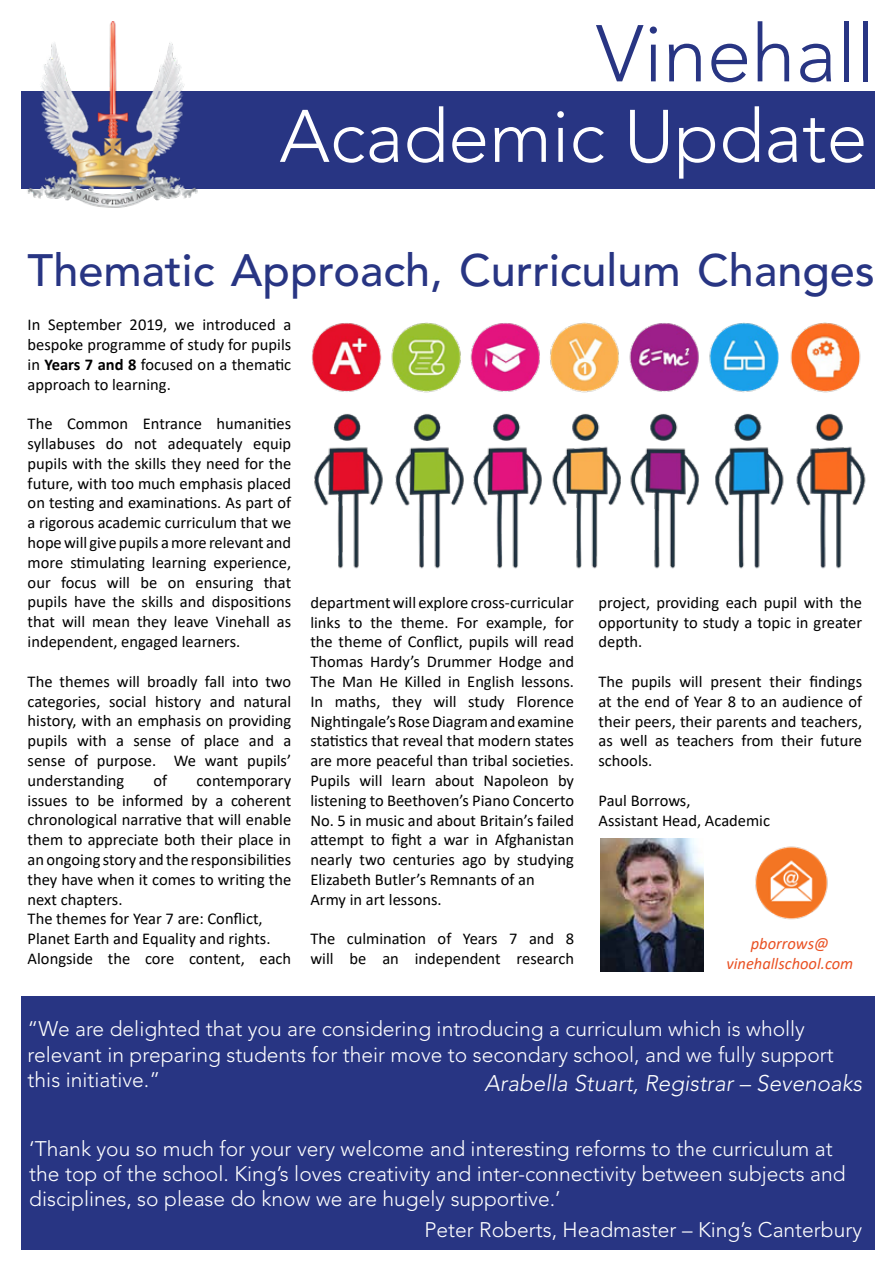
<style>
.page{position:relative;width:893px;height:1263px;background:#fff}
.page>*{position:absolute;margin:0;border:0;box-sizing:border-box;transform-origin:0 0}
.t1{font:300 79.5px "Avenir LT Std";color:#283583}
.t2{font:300 73.5px "Avenir LT Std";color:#fff}
.t3{font:500 45px "Avenir LT Std";color:#283583}
.t4{font:italic 300 22.5px "Avenir LT Std";color:#fff}
.t5{font:300 21px/25.2px "Avenir LT Std";color:#fff}
.t6{font:16.5px/19.8px "Calibri";color:#000;text-align:justify}
.t7{font:italic 16.5px/19.8px "Calibri";color:#e95123;text-align:center}
.s1{font-weight:700}
</style>
<div class="page">
<div style="left:21px;top:91px;width:854px;height:98px;background:#283583"></div>
<img style="left:27px;top:21px;width:171px;height:187px">
<img style="left:311px;top:322px;width:555px;height:247px">
<div style="left:21px;top:997px;width:854px;height:253px;background:#283583"></div>
<img style="left:755px;top:846px;width:73px;height:74px">
<img style="left:601px;top:838px;width:103px;height:134px">
<h1 class="t1" style="left:596px;top:7px;width:280px">Vinehall</h1>
<h2 class="t2" style="left:279px;top:93px;width:589px">Academic Update</h2>
<h3 class="t3" style="left:28px;top:245px;width:849px">Thematic Approach, Curriculum Changes</h3>
<p class="t6" style="left:28px;top:314px;width:265px">In September 2019, we introduced a bespoke programme of study for pupils in <span class="s1">Years 7 and 8</span> focused on a thematic approach to learning.</p>
<p class="t6" style="left:28px;top:413px;width:265px">The Common Entrance humanities syllabuses do not adequately equip pupils with the skills they need for the future, with too much emphasis placed on testing and examinations. As part of a rigorous academic curriculum that we hope will give pupils a more relevant and more stimulating learning experience, our focus will be on ensuring that pupils have the skills and dispositions that will mean they leave Vinehall as independent, engaged learners.</p>
<p class="t6" style="left:28px;top:671px;width:265px">The themes will broadly fall into two categories, social history and natural history, with an emphasis on providing pupils with a sense of place and a sense of purpose. We want pupils’ understanding</p>
<p class="t6" style="left:154px;top:770px;width:15px">of</p>
<p class="t6" style="left:28px;top:770px;width:265px;text-align:left;text-indent:169px">contemporary issues to be informed by a coherent chronological narrative that will enable them to appreciate both their place in an ongoing story and the responsibilities they have when it comes to writing the next chapters.<br>The themes for Year 7 are: Conflict,<br>Planet Earth and Equality and rights.<br>Alongside the core content, each</p>
<p class="t6" style="left:310px;top:592px;width:265px;text-align:left">department will explore cross-curricular links to the theme. For example, for the theme of Conflict, pupils will read Thomas Hardy’s Drummer Hodge and The Man He Killed in English lessons.<br>In maths, they will study Florence Nightingale’s Rose Diagram and examine statistics that reveal that modern states are more peaceful than tribal societies.<br>Pupils will learn about Napoleon by listening to Beethoven’s Piano Concerto No. 5 in music and about Britain’s failed attempt to fight a war in Afghanistan nearly two centuries ago by studying Elizabeth Butler’s Remnants of an Army in art lessons.</p>
<p class="t6" style="left:310px;top:928px;width:265px">The culmination of Years 7 and 8 will be an independent research</p>
<p class="t6" style="left:598px;top:592px;width:265px">project, providing each pupil with the opportunity to study a topic in greater depth.</p>
<p class="t6" style="left:598px;top:671px;width:265px">The pupils will present their findings at the end of Year 8 to an audience of their peers, their parents and teachers, as well as teachers from their future schools.</p>
<p class="t6" style="left:598px;top:790px;width:173px">Paul Borrows,<br>Assistant Head, Academic</p>
<p class="t7" style="left:726px;top:933px;width:128px">pborrows@ vinehallschool.com</p>
<p class="t5" style="left:28px;top:1017px;width:808px">“We are delighted that you are considering introducing a curriculum which is wholly relevant in preparing students for their move to secondary school, and we fully support this initiative.”</p>
<h3 class="t4" style="left:484px;top:1070px;width:379px">Arabella Stuart, Registrar – Sevenoaks</h3>
<p class="t5" style="left:29px;top:1136px;width:818px">‘Thank you so much for your very welcome and interesting reforms to the curriculum at the top of the school. King’s loves creativity and inter-connectivity between subjects and disciplines, so please do know we are hugely supportive.’</p>
<p class="t5" style="left:424px;top:1218px;width:439px">Peter Roberts, Headmaster – King’s Canterbury</p>
</div>
